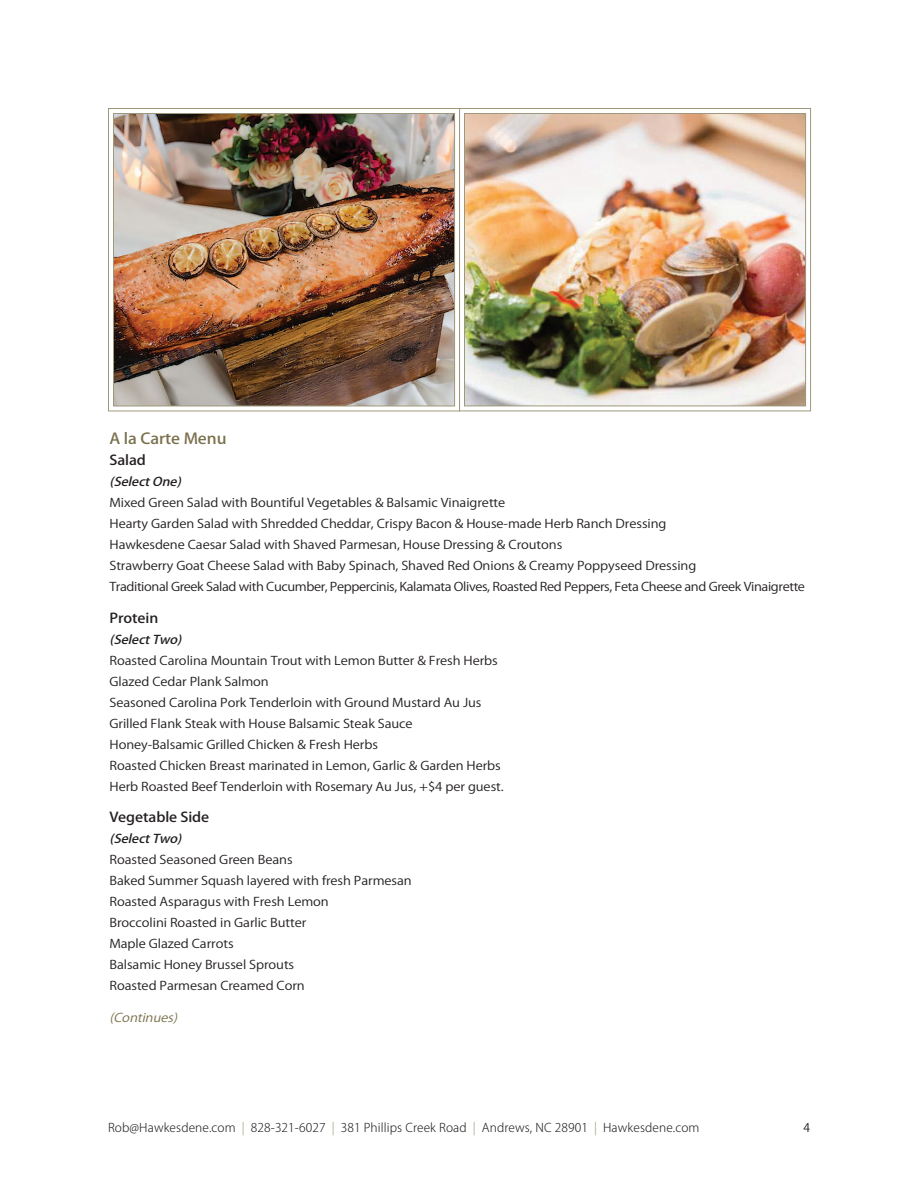
<style>
.page{position:relative;width:918px;height:1188px;background:#fff}
.page>*{position:absolute;margin:0;border:0;box-sizing:border-box;transform-origin:0 0}
.t1{font:500 15px "Koz Go Pr 6 N";letter-spacing:-.005em;color:#7b704c;scale:1.1 1}
.t2{font:500 13.5px "Koz Go Pr 6 N";letter-spacing:-.005em;color:#231f20;scale:1.1 1}
.t3{font:12px "Koz Go Pr 6 N";letter-spacing:-.005em;color:#231f20;scale:1.1 1}
.t4{font:12px "Koz Go Pr 6 N";letter-spacing:-.03em;color:#231f20;scale:1.1 1}
.t5{font:300 12px "Koz Go Pro";letter-spacing:.01em;color:#231f20}
.t6{font:italic 500 12px "Koz Go Pr 6 N";color:#231f20;scale:1.1 1}
.t7{font:italic 12px "Koz Go Pr 6 N";color:#7b704c;scale:1.1 1}
.t8{font:12px "Koz Go Pro";color:#231f20}
.s1{color:#9f997b}
</style>
<div class="page">
<svg style="left:108px;top:108px;width:350px;height:304px"></svg>
<img style="left:112px;top:112px;width:344px;height:295px">
<svg style="left:458px;top:108px;width:354px;height:304px"></svg>
<img style="left:463px;top:112px;width:344px;height:295px">
<p class="t1" style="left:110px;top:430px;width:108px">A la Carte Menu</p>
<p class="t2" style="left:110px;top:452px;width:35px">Salad</p>
<p class="t6" style="left:110px;top:475px;width:71px">(SelectOne)</p>
<p class="t3" style="left:110px;top:496px;width:361px">Mixed Green Salad with Bountiful Vegetables &amp; Balsamic Vinaigrette</p>
<p class="t3" style="left:110px;top:517px;width:508px">Hearty Garden Salad with Shredded Cheddar, Crispy Bacon &amp; House-made Herb Ranch Dressing</p>
<p class="t3" style="left:110px;top:538px;width:413px">Hawkesdene Caesar Salad with Shaved Parmesan, House Dressing &amp; Croutons</p>
<p class="t3" style="left:110px;top:559px;width:535px">Strawberry Goat Cheese Salad with Baby Spinach, Shaved Red Onions &amp; Creamy Poppyseed Dressing</p>
<p class="t4" style="left:110px;top:580px;width:634px">Traditional Greek Salad with Cucumber, Peppercinis, Kalamata Olives, Roasted Red Peppers, Feta Cheese and Greek Vinaigrette</p>
<p class="t2" style="left:110px;top:610px;width:46px">Protein</p>
<p class="t6" style="left:110px;top:632px;width:71px">(SelectTwo)</p>
<p class="t3" style="left:110px;top:653px;width:355px">Roasted Carolina Mountain Trout with Lemon Butter &amp; Fresh Herbs</p>
<p class="t3" style="left:110px;top:674px;width:146px">Glazed Cedar Plank Salmon</p>
<p class="t3" style="left:110px;top:695px;width:340px">Seasoned Carolina Pork Tenderloin with Ground Mustard Au Jus</p>
<p class="t3" style="left:110px;top:716px;width:277px">Grilled Flank Steak with House Balsamic Steak Sauce</p>
<p class="t3" style="left:110px;top:737px;width:246px">Honey-Balsamic Grilled Chicken &amp; Fresh Herbs</p>
<p class="t3" style="left:110px;top:758px;width:357px">Roasted Chicken Breast marinated in Lemon, Garlic &amp; Garden Herbs</p>
<p class="t3" style="left:110px;top:779px;width:360px">Herb Roasted Beef Tenderloin with Rosemary Au Jus, +$4 per guest.</p>
<p class="t2" style="left:110px;top:809px;width:92px">Vegetable Side</p>
<p class="t6" style="left:110px;top:832px;width:71px">(SelectTwo)</p>
<p class="t3" style="left:110px;top:853px;width:168px">Roasted Seasoned Green Beans</p>
<p class="t3" style="left:110px;top:874px;width:276px">Baked Summer Squash layered with fresh Parmesan</p>
<p class="t3" style="left:110px;top:895px;width:201px">Roasted Asparagus with Fresh Lemon</p>
<p class="t3" style="left:110px;top:916px;width:181px">Broccolini Roasted in Garlic Butter</p>
<p class="t3" style="left:110px;top:937px;width:114px">Maple Glazed Carrots</p>
<p class="t3" style="left:110px;top:958px;width:169px">Balsamic Honey Brussel Sprouts</p>
<p class="t3" style="left:110px;top:979px;width:179px">Roasted Parmesan Creamed Corn</p>
<p class="t7" style="left:110px;top:1010px;width:67px">(Continues)</p>
<p class="t5" style="left:108px;top:1119px;width:593px">Rob@Hawkesdene.com <span class="s1">|</span> 828-321-6027 <span class="s1">|</span> 381 Phillips Creek Road <span class="s1">|</span> Andrews, NC 28901 <span class="s1">|</span> Hawkesdene.com</p>
<p class="t8" style="left:803px;top:1120px;width:8px">4</p>
</div>
